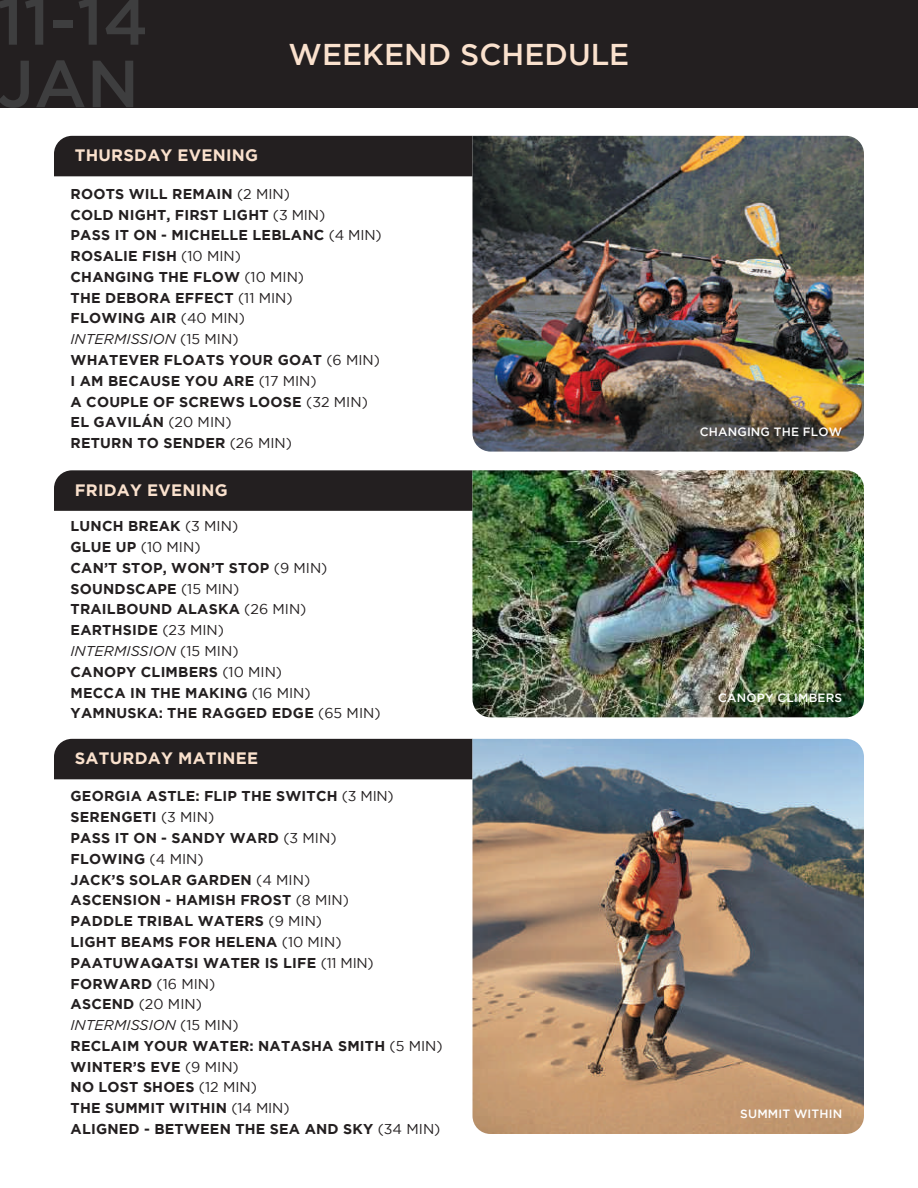
<style>
.page{position:relative;width:918px;height:1188px;background:#fff}
.page>*{position:absolute;margin:0;border:0;box-sizing:border-box;transform-origin:0 0}
.t1{font:500 66.45px/62.6px "Gotham";color:#3e3e3f}
.t2{font:500 30px "Gotham";color:#fae1cd}
.t3{font:700 16.5px "Gotham";letter-spacing:.015em;color:#fae1cd}
.t4{font:700 14.25px/20.9px "Gotham";letter-spacing:.015em;color:#231f20}
.t5{font:500 12px "Gotham";letter-spacing:.015em;color:#fff}
.s1{font-weight:400}
.s2{font-weight:400;font-style:italic}
</style>
<div class="page">
<div style="left:54px;top:136px;width:418px;height:40px;background:#231f20"></div>
<div style="left:54px;top:470px;width:418px;height:41px;background:#231f20"></div>
<div style="left:54px;top:739px;width:418px;height:40px;background:#231f20"></div>
<div style="left:0;top:0;width:918px;height:108px;background:#231f20"></div>
<img style="left:472px;top:136px;width:392px;height:316px">
<img style="left:472px;top:470px;width:392px;height:247px">
<img style="left:472px;top:739px;width:392px;height:395px">
<h1 class="t1" style="left:-3px;top:-12px;width:153px">11-14<br>JAN</h1>
<p class="t3" style="left:75px;top:146px;width:185px">THURSDAY EVENING</p>
<h2 class="t2" style="left:289px;top:37px;width:342px">WEEKEND SCHEDULE</h2>
<p class="t4" style="left:70px;top:183px;width:313px">ROOTS WILL REMAIN <span class="s1">(2 MIN)<br></span>COLD NIGHT, FIRST LIGHT <span class="s1">(3 MIN)<br></span>PASS IT ON - MICHELLE LEBLANC <span class="s1">(4 MIN)<br></span>ROSALIE FISH <span class="s1">(10 MIN)<br></span>CHANGING THE FLOW <span class="s1">(10 MIN)<br></span>THE DEBORA EFFECT <span class="s1">(11 MIN)<br></span>FLOWING AIR <span class="s1">(40 MIN)<br></span><span class="s2">INTERMISSION</span> <span class="s1">(15 MIN)<br></span>WHATEVER FLOATS YOUR GOAT <span class="s1">(6 MIN)<br></span>I AM BECAUSE YOU ARE <span class="s1">(17 MIN)<br></span>A COUPLE OF SCREWS LOOSE <span class="s1">(32 MIN)<br></span>EL GAVILÁN <span class="s1">(20 MIN)<br></span>RETURN TO SENDER <span class="s1">(26 MIN)</span></p>
<p class="t3" style="left:75px;top:480px;width:154px">FRIDAY EVENING</p>
<p class="t4" style="left:70px;top:515px;width:312px">LUNCH BREAK <span class="s1">(3 MIN)<br></span>GLUE UP <span class="s1">(10 MIN)<br></span>CAN’T STOP, WON’T STOP <span class="s1">(9 MIN)<br></span>SOUNDSCAPE <span class="s1">(15 MIN)<br></span>TRAILBOUND ALASKA <span class="s1">(26 MIN)<br></span>EARTHSIDE <span class="s1">(23 MIN)<br></span><span class="s2">INTERMISSION</span> <span class="s1">(15 MIN)<br></span>CANOPY CLIMBERS <span class="s1">(10 MIN)<br></span>MECCA IN THE MAKING <span class="s1">(16 MIN)<br></span>YAMNUSKA: THE RAGGED EDGE <span class="s1">(65 MIN)</span></p>
<p class="t3" style="left:75px;top:749px;width:185px">SATURDAY MATINEE</p>
<p class="t4" style="left:70px;top:786px;width:374px">GEORGIA ASTLE: FLIP THE SWITCH <span class="s1">(3 MIN)<br></span>SERENGETI <span class="s1">(3 MIN)<br></span>PASS IT ON - SANDY WARD <span class="s1">(3 MIN)<br></span>FLOWING <span class="s1">(4 MIN)<br></span>JACK’S SOLAR GARDEN <span class="s1">(4 MIN)<br></span>ASCENSION - HAMISH FROST <span class="s1">(8 MIN)<br></span>PADDLE TRIBAL WATERS <span class="s1">(9 MIN)<br></span>LIGHT BEAMS FOR HELENA <span class="s1">(10 MIN)<br></span>PAATUWAQATSI WATER IS LIFE <span class="s1">(11 MIN)<br></span>FORWARD <span class="s1">(16 MIN)<br></span>ASCEND <span class="s1">(20 MIN)<br></span><span class="s2">INTERMISSION</span> <span class="s1">(15 MIN)<br></span>RECLAIM YOUR WATER: NATASHA SMITH <span class="s1">(5 MIN)<br></span>WINTER’S EVE <span class="s1">(9 MIN)<br></span>NO LOST SHOES <span class="s1">(12 MIN)<br></span>THE SUMMIT WITHIN <span class="s1">(14 MIN)<br></span>ALIGNED - BETWEEN THE SEA AND SKY <span class="s1">(34 MIN)</span></p>
<p class="t5" style="left:700px;top:425px;width:144px">CHANGING THE FLOW</p>
<p class="t5" style="left:718px;top:691px;width:125px">CANOPY CLIMBERS</p>
<p class="t5" style="left:740px;top:1107px;width:104px">SUMMIT WITHIN</p>
</div>
